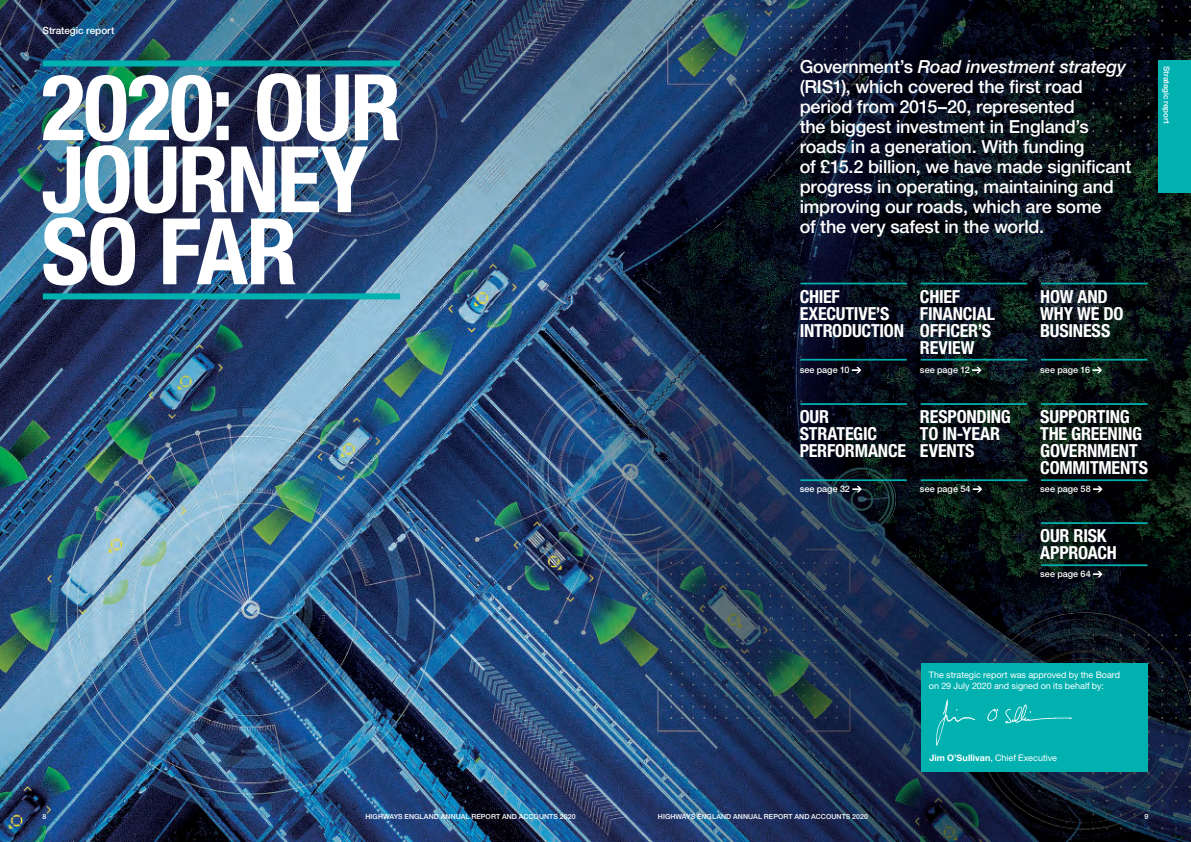
<style>
.page{position:relative;width:1191px;height:842px;background:#fff}
.page>*{position:absolute;margin:0;border:0;box-sizing:border-box;transform-origin:0 0}
.t1{font:700 condensed 92px/72px "Helvetica Neue LT Pro";letter-spacing:-.025em;color:#fff}
.t2{font:500 18px/20px "Helvetica Neue LT Pro";letter-spacing:-.01em;color:#fff}
.t3{font:700 condensed 18px/17px "Helvetica Neue LT Pro";letter-spacing:-.01em;color:#fff}
.t4{font:500 10px "Helvetica Neue LT Pro";letter-spacing:-.005em;color:#fff}
.t5{font:9px/11px "Helvetica Neue LT Pro";color:#fff}
.t6{font:500 9px "Helvetica Neue LT Pro";letter-spacing:.005em;color:#fff}
.t7{font:500 8px "Helvetica Neue LT Pro";letter-spacing:-.005em;color:#fff}
.t8{font:500 7px "Helvetica Neue LT Pro";letter-spacing:.01em;color:#fff}
.s1{font-style:italic}
.s2{font-weight:700}
</style>
<div class="page">
<img style="left:0;top:0;width:1191px;height:842px">
<div style="left:43px;top:60px;width:357px;height:6px;background:#00b1b0"></div>
<div style="left:43px;top:293px;width:357px;height:6px;background:#00b1b0"></div>
<hr style="left:800px;top:283px;width:107px;height:1px;background:#00b1b0">
<hr style="left:800px;top:359px;width:107px;height:2px;background:#00b1b0">
<hr style="left:800px;top:403px;width:107px;height:2px;background:#00b1b0">
<hr style="left:800px;top:479px;width:107px;height:2px;background:#00b1b0">
<svg style="left:852px;top:367px;width:9px;height:6px"></svg>
<svg style="left:852px;top:486px;width:9px;height:6px"></svg>
<hr style="left:920px;top:283px;width:107px;height:1px;background:#00b1b0">
<hr style="left:920px;top:359px;width:107px;height:2px;background:#00b1b0">
<hr style="left:920px;top:403px;width:107px;height:2px;background:#00b1b0">
<hr style="left:920px;top:479px;width:107px;height:2px;background:#00b1b0">
<svg style="left:972px;top:367px;width:9px;height:6px"></svg>
<svg style="left:972px;top:486px;width:10px;height:6px"></svg>
<hr style="left:1041px;top:283px;width:106px;height:1px;background:#00b1b0">
<hr style="left:1041px;top:359px;width:106px;height:2px;background:#00b1b0">
<hr style="left:1041px;top:403px;width:106px;height:2px;background:#00b1b0">
<hr style="left:1041px;top:479px;width:106px;height:2px;background:#00b1b0">
<hr style="left:1041px;top:522px;width:106px;height:2px;background:#00b1b0">
<hr style="left:1041px;top:564px;width:106px;height:2px;background:#00b1b0">
<svg style="left:1092px;top:367px;width:9px;height:6px"></svg>
<svg style="left:1093px;top:486px;width:9px;height:6px"></svg>
<svg style="left:1093px;top:571px;width:9px;height:6px"></svg>
<div style="left:920px;top:663px;width:227px;height:109px;background:#00b1b0"></div>
<img style="left:936px;top:699px;width:136px;height:47px">
<div style="left:1158px;top:61px;width:33px;height:132px;background:#00b1b0"></div>
<p class="t4" style="left:43px;top:24px;width:73px">Strategic report</p>
<h1 class="t1" style="left:41px;top:72px;width:361px">2020: OUR<br>JOURNEY<br>SO FAR</h1>
<p class="t2" style="left:799px;top:57px;width:333px">Government’s <span class="s1">Road investment strategy </span>(RIS1), which covered the first road period from 2015–20, represented<br>the biggest investment in England’s roads in a generation. With funding<br>of £15.2 billion, we have made significant progress in operating, maintaining and improving our roads, which are some<br>of the very safest in the world.</p>
<p class="t7" style="left:1171px;top:66px;width:59px;rotate:90deg">Strategic report</p>
<p class="t3" style="left:799px;top:288px;width:106px">CHIEF<br>EXECUTIVE’S<br>INTRODUCTION</p>
<p class="t6" style="left:799px;top:365px;width:51px">see page 10</p>
<p class="t3" style="left:799px;top:409px;width:108px">OUR<br>STRATEGIC<br>PERFORMANCE</p>
<p class="t6" style="left:799px;top:484px;width:52px">see page 32</p>
<p class="t3" style="left:920px;top:288px;width:77px">CHIEF<br>FINANCIAL<br>OFFICER’S<br>REVIEW</p>
<p class="t6" style="left:920px;top:365px;width:51px">see page 12</p>
<p class="t3" style="left:920px;top:409px;width:92px">RESPONDING<br>TO IN-YEAR<br>EVENTS</p>
<p class="t6" style="left:920px;top:484px;width:52px">see page 54</p>
<p class="t3" style="left:1040px;top:288px;width:85px">HOW AND<br>WHY WE DO<br>BUSINESS</p>
<p class="t6" style="left:1040px;top:365px;width:51px">see page 16</p>
<p class="t3" style="left:1040px;top:409px;width:109px">SUPPORTING<br>THE GREENING<br>GOVERNMENT<br>COMMITMENTS</p>
<p class="t6" style="left:1040px;top:484px;width:52px">see page 58</p>
<p class="t3" style="left:1040px;top:528px;width:78px">OUR RISK<br>APPROACH</p>
<p class="t6" style="left:1040px;top:569px;width:52px">see page 64</p>
<p class="t5" style="left:929px;top:669px;width:193px">The strategic report was approved by the Board on 29 July 2020 and signed on its behalf by:</p>
<p class="t5" style="left:929px;top:752px;width:129px"><span class="s2">Jim O’Sullivan</span>, Chief Executive</p>
<p class="t8" style="left:43px;top:812px;width:5px">8</p>
<p class="t8" style="left:365px;top:812px;width:212px">HIGHWAYS ENGLAND ANNUAL REPORT AND ACCOUNTS 2020</p>
<p class="t8" style="left:658px;top:812px;width:212px">HIGHWAYS ENGLAND ANNUAL REPORT AND ACCOUNTS 2020</p>
<p class="t8" style="left:1144px;top:812px;width:5px">9</p>
</div>
